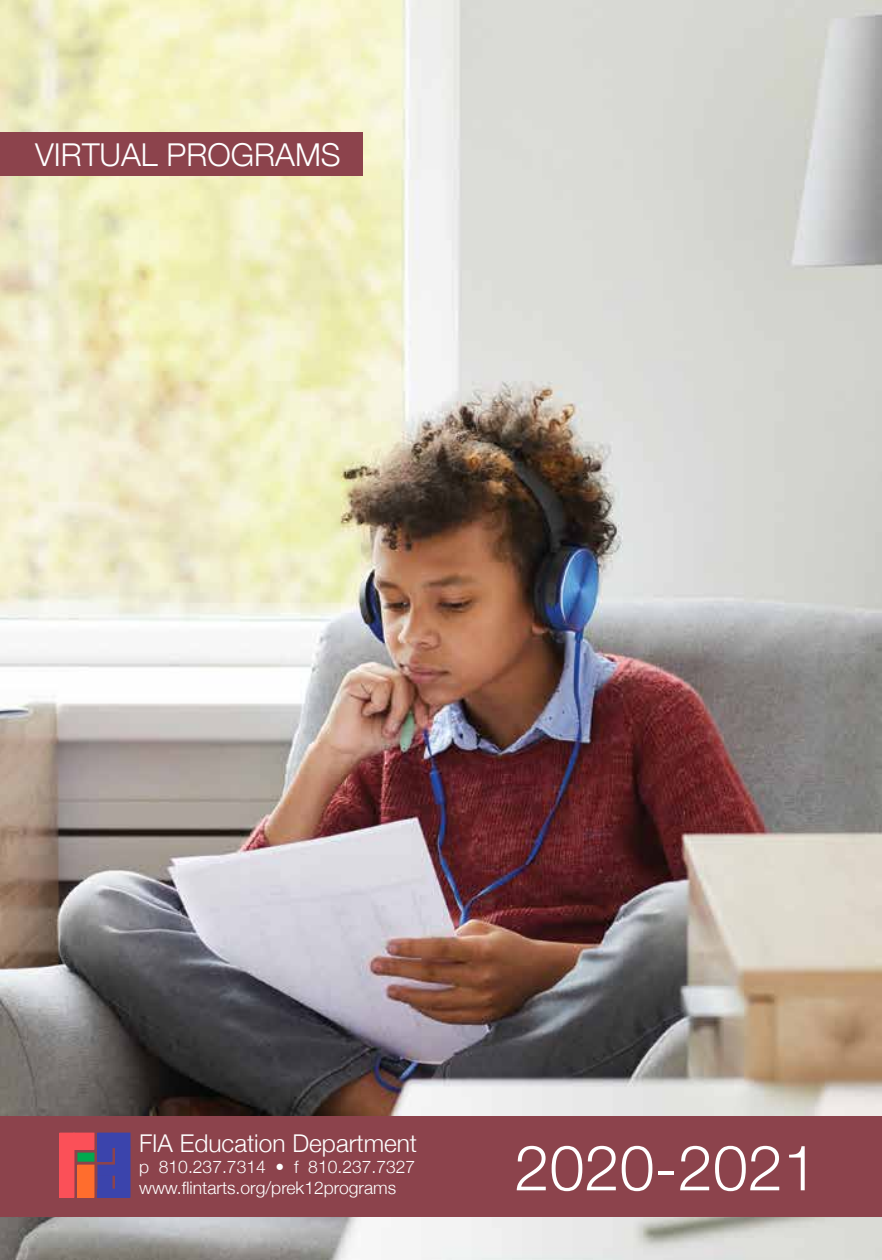
<style>
.page{position:relative;width:882px;height:1260px;background:#fff}
.page>*{position:absolute;margin:0;border:0;box-sizing:border-box;transform-origin:0 0}
.t1{font:300 63px "Helvetica Neue";color:#fff}
.t2{font:300 31.5px "Helvetica Neue";color:#fff}
.t3{font:300 24.5px "Helvetica Neue";color:#fff}
.t4{font:300 17.5px/21px "Helvetica Neue";color:#fff}
</style>
<div class="page">
<img style="left:0;top:0;width:882px;height:1260px">
<div style="left:0;top:1116px;width:882px;height:101px;background:#8c434c"></div>
<div style="left:0;top:132px;width:362px;height:44px;background:#8c434c"></div>
<div style="left:78px;top:1165px;width:16px;height:32px;background:#ff6d2d"></div>
<div style="left:60px;top:1133px;width:14px;height:64px;background:#fb5058"></div>
<div style="left:78px;top:1153px;width:16px;height:9px;background:#00aa4f;border:1px solid #00aa4f"></div>
<div style="left:74px;top:1133px;width:20px;height:16px;background:#fb5058"></div>
<div style="left:74px;top:1133px;width:20px;height:17px;border:1px solid #fb5058"></div>
<div style="left:98px;top:1133px;width:14px;height:28px;background:#3b44ac"></div>
<div style="left:112px;top:1133px;width:18px;height:14px;background:#3b44ac"></div>
<div style="left:116px;top:1147px;width:14px;height:50px;background:#3b44ac"></div>
<div style="left:98px;top:1165px;width:18px;height:11px;background:#3b44ac"></div>
<div style="left:98px;top:1189px;width:18px;height:8px;background:#3b44ac"></div>
<div style="left:98px;top:1189px;width:18px;height:9px;border:1px solid #3b44ac"></div>
<div style="left:98px;top:1175px;width:14px;height:15px;background:#3b44ac"></div>
<h2 class="t2" style="left:35px;top:130px;width:307px">VIRTUAL PROGRAMS</h2>
<h3 class="t3" style="left:139px;top:1124px;width:280px">FIA Education Department</h3>
<p class="t4" style="left:139px;top:1155px;width:278px">p 810.237.7314 • f 810.237.7327 www.flintarts.org/prek12programs</p>
<h1 class="t1" style="left:514px;top:1117px;width:305px">2020-2021</h1>
</div>
